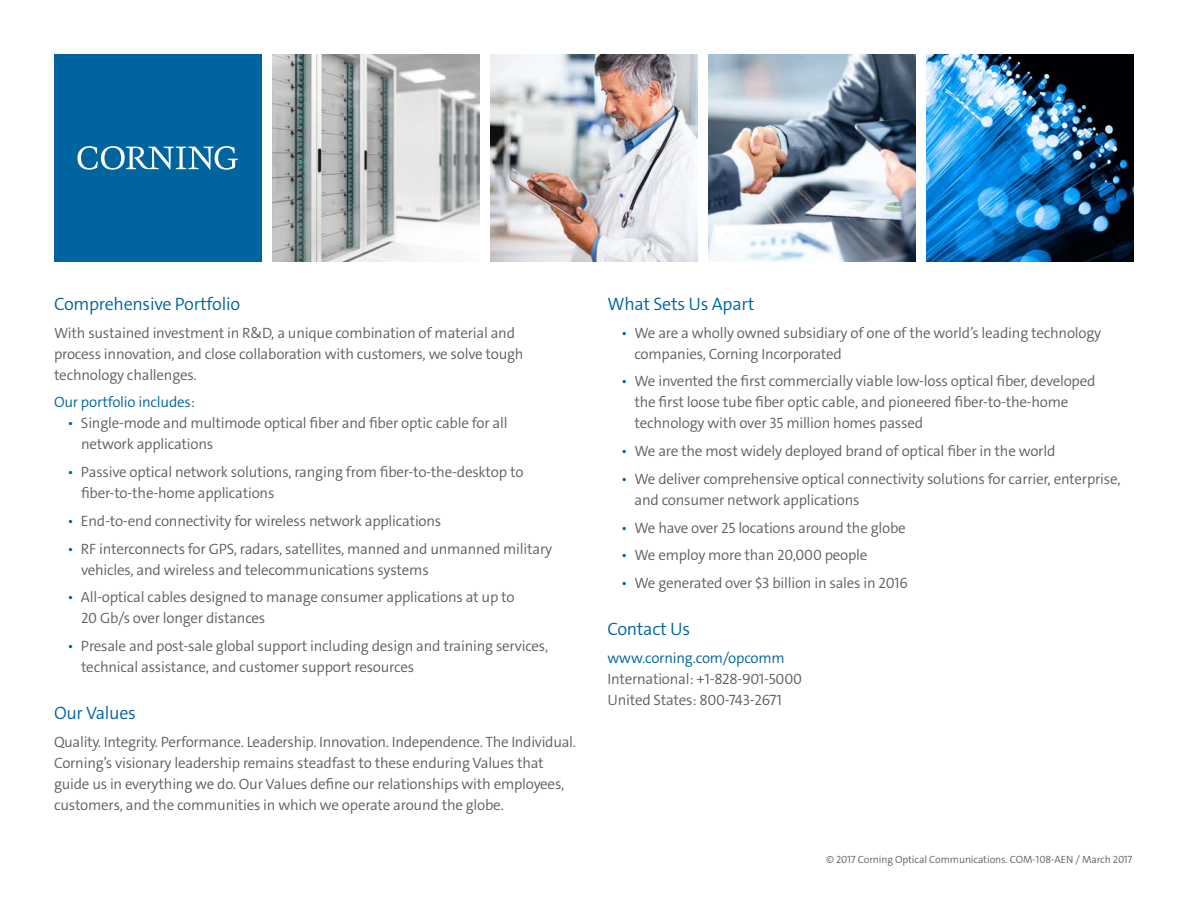
<style>
.page{position:relative;width:1188px;height:918px;background:#fff}
.page>*{position:absolute;margin:0;border:0;box-sizing:border-box;transform-origin:0 0}
.t1{font:300 18px "The Sans C4 s";letter-spacing:-.015em;color:#00649e}
.t2{font:300 15px/21px "The Sans C4 s";letter-spacing:-.015em;color:#5f5f62}
.t3{font:300 15px "The Sans C4 s";letter-spacing:-.015em;color:#00649e}
.t4{font:300 10.5px "The Sans C4 s";letter-spacing:-.01em;color:#5f5f62}
.s1{color:#00649e}
</style>
<div class="page">
<div style="left:54px;top:54px;width:208px;height:208px;background:#00649e"></div>
<svg style="left:77px;top:146px;width:161px;height:24px"></svg>
<img style="left:926px;top:54px;width:208px;height:208px">
<img style="left:272px;top:54px;width:208px;height:208px">
<img style="left:708px;top:54px;width:208px;height:208px">
<img style="left:490px;top:54px;width:208px;height:208px">
<p class="t1" style="left:54px;top:292px;width:188px">Comprehensive Portfolio</p>
<p class="t2" style="left:54px;top:322px;width:471px">With sustained investment in R&amp;D, a unique combination of material and process innovation, and close collaboration with customers, we solve tough technology challenges.</p>
<p class="t3" style="left:54px;top:393px;width:142px">Our portfolio includes:</p>
<p class="t2" style="left:81px;top:413px;width:428px;text-indent:-14px"><span class="s1">•</span> Single-mode and multimode optical fiber and fiber optic cable for all network applications</p>
<p class="t2" style="left:81px;top:462px;width:444px;text-indent:-14px"><span class="s1">•</span> Passive optical network solutions, ranging from fiber-to-the-desktop to fiber-to-the-home applications</p>
<p class="t2" style="left:68px;top:511px;width:375px"><span class="s1">•</span> End-to-end connectivity for wireless network applications</p>
<p class="t2" style="left:81px;top:538px;width:473px;text-indent:-14px"><span class="s1">•</span> RF interconnects for GPS, radars, satellites, manned and unmanned military vehicles, and wireless and telecommunications systems</p>
<p class="t2" style="left:81px;top:587px;width:435px;text-indent:-14px"><span class="s1">•</span> All-optical cables designed to manage consumer applications at up to<br>20 Gb/s over longer distances</p>
<p class="t2" style="left:81px;top:636px;width:469px;text-indent:-14px"><span class="s1">•</span> Presale and post-sale global support including design and training services, technical assistance, and customer support resources</p>
<p class="t1" style="left:54px;top:702px;width:83px">Our Values</p>
<p class="t2" style="left:54px;top:732px;width:523px">Quality. Integrity. Performance. Leadership. Innovation. Independence. The Individual.<br>Corning’s visionary leadership remains steadfast to these enduring Values that guide us in everything we do. Our Values define our relationships with employees, customers, and the communities in which we operate around the globe.</p>
<p class="t1" style="left:608px;top:292px;width:149px">What Sets Us Apart</p>
<p class="t2" style="left:635px;top:322px;width:468px;text-indent:-14px"><span class="s1">•</span> We are a wholly owned subsidiary of one of the world’s leading technology companies, Corning Incorporated</p>
<p class="t2" style="left:635px;top:371px;width:462px;text-indent:-14px"><span class="s1">•</span> We invented the first commercially viable low-loss optical fiber, developed the first loose tube fiber optic cable, and pioneered fiber-to-the-home technology with over 35 million homes passed</p>
<p class="t2" style="left:621px;top:441px;width:436px"><span class="s1">•</span> We are the most widely deployed brand of optical fiber in the world</p>
<p class="t2" style="left:634px;top:469px;width:488px;text-indent:-14px"><span class="s1">•</span> We deliver comprehensive optical connectivity solutions for carrier, enterprise, and consumer network applications</p>
<p class="t2" style="left:621px;top:517px;width:286px"><span class="s1">•</span> We have over 25 locations around the globe</p>
<p class="t2" style="left:621px;top:545px;width:248px"><span class="s1">•</span> We employ more than 20,000 people</p>
<p class="t2" style="left:621px;top:573px;width:289px"><span class="s1">•</span> We generated over $3 billion in sales in 2016</p>
<p class="t1" style="left:608px;top:618px;width:84px">Contact Us</p>
<p class="t2" style="left:608px;top:648px;width:196px"><span class="s1">www.corning.com/opcomm<br></span>International: +1-828-901-5000<br>United States: 800-743-2671</p>
<p class="t4" style="left:826px;top:852px;width:308px">© 2017 Corning Optical Communications. COM-108-AEN / March 2017</p>
</div>
